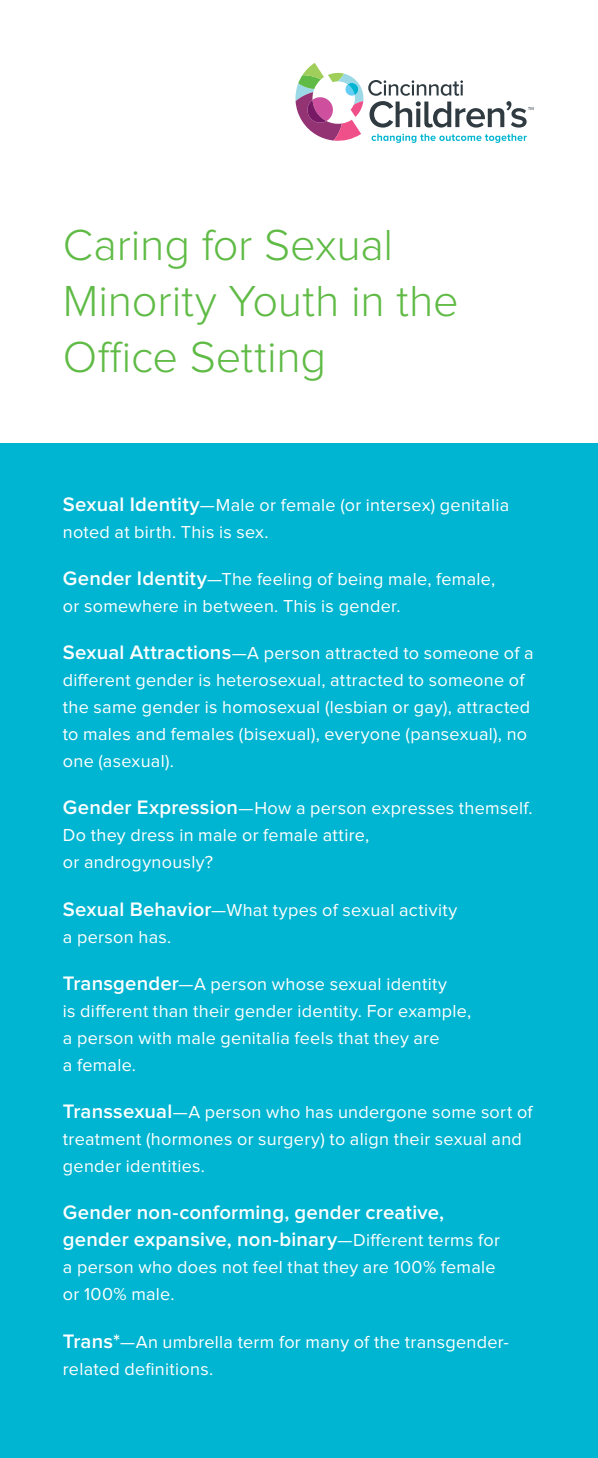
<style>
.page{position:relative;width:598px;height:1458px;background:#fff}
.page>*{position:absolute;margin:0;border:0;box-sizing:border-box;transform-origin:0 0}
.head{font:300 45px/56.2px "Proxima Nova";letter-spacing:-.005em;color:#60bb46}
.body-subhead{font:600 20.25px/27px "Proxima Nova";letter-spacing:.01em;color:#fff}
.body-subhead-2{font:18px/27px "Proxima Nova";letter-spacing:.015em;color:#fff}
.s1{font-weight:600;font-size:20.25px}
.s2{font-weight:400;font-size:18px}
</style>
<div class="page">
<div style="left:0;top:444px;width:597px;height:1014px;background:#00b5d1"></div>
<svg style="left:295px;top:63px;width:238px;height:80px"></svg>
<p class="head" style="left:63px;top:218px;width:397px">Caring for Sexual<br>Minority Youth in the<br>Office Setting</p>
<p class="body-subhead-2" style="left:63px;top:491px;width:447px"><span class="s1">Sexual Identity</span>—Male or female (or intersex) genitalia noted at birth. This is sex.</p>
<p class="body-subhead-2" style="left:63px;top:566px;width:433px"><span class="s1">Gender Identity</span>—The feeling of being male, female, or somewhere in between. This is gender.</p>
<p class="body-subhead-2" style="left:63px;top:640px;width:472px"><span class="s1">Sexual Attractions</span>—A person attracted to someone of a different gender is heterosexual, attracted to someone of the same gender is homosexual (lesbian or gay), attracted to males and females (bisexual), everyone (pansexual), no one (asexual).</p>
<p class="body-subhead-2" style="left:63px;top:795px;width:471px"><span class="s1">Gender Expression</span>—How a person expresses themself.<br>Do they dress in male or female attire,<br>or androgynously?</p>
<p class="body-subhead-2" style="left:63px;top:896px;width:396px"><span class="s1">Sexual Behavior</span>—What types of sexual activity a person has.</p>
<p class="body-subhead-2" style="left:63px;top:971px;width:410px"><span class="s1">Transgender</span>—A person whose sexual identity<br>is different than their gender identity. For example, a person with male genitalia feels that they are<br>a female.</p>
<p class="body-subhead-2" style="left:63px;top:1099px;width:471px"><span class="s1">Transsexual</span>—A person who has undergone some sort of treatment (hormones or surgery) to align their sexual and gender identities.</p>
<p class="body-subhead" style="left:63px;top:1200px;width:438px">Gender non-conforming, gender creative, gender expansive, non-binary<span class="s2">—Different terms for</span></p>
<p class="body-subhead-2" style="left:63px;top:1254px;width:434px">a person who does not feel that they are 100% female or 100% male.</p>
<p class="body-subhead-2" style="left:63px;top:1328px;width:447px"><span class="s1">Trans*</span>—An umbrella term for many of the transgender&shy;related definitions.</p>
</div>
